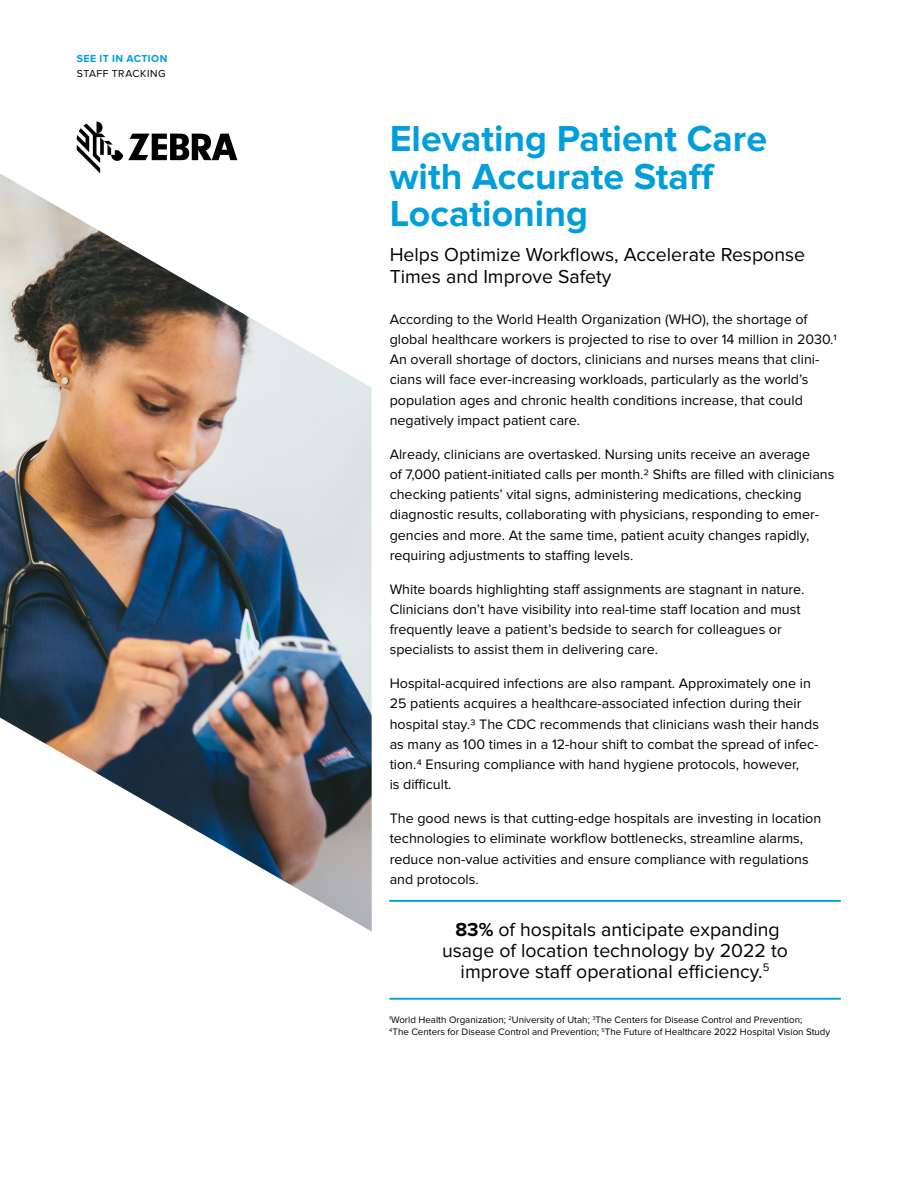
<style>
.page{position:relative;width:918px;height:1188px;background:#fff}
.page>*{position:absolute;margin:0;border:0;box-sizing:border-box;transform-origin:0 0}
.t1{font:700 37.5px/37.5px "Proxima Nova";color:#009fdb}
.t2{font:19.5px/21px "Proxima Nova";color:#000}
.t3{font:14.25px/20.2px "Proxima Nova";color:#000}
.t4{font:700 10.5px "Proxima Nova";letter-spacing:.045em;color:#009fdb}
.t5{font:10.5px "Proxima Nova";letter-spacing:.05em;color:#000}
.t6{font:9.75px/12px "Proxima Nova";color:#000}
.s1{font-weight:700}
</style>
<div class="page">
<hr style="left:389px;top:900px;width:452px;height:2px;background:#009fdb">
<hr style="left:389px;top:998px;width:452px;height:2px;background:#009fdb">
<img style="left:0;top:173px;width:372px;height:759px">
<svg style="left:77px;top:122px;width:160px;height:51px"></svg>
<p class="t4" style="left:77px;top:53px;width:92px">SEE IT IN ACTION</p>
<p class="t5" style="left:77px;top:67px;width:90px">STAFF TRACKING</p>
<h1 class="t1" style="left:390px;top:121px;width:379px">Elevating Patient Care with Accurate Staff<br>Locationing</h1>
<h2 class="t2" style="left:390px;top:244px;width:417px;line-height:21.8px">Helps Optimize Workflows, Accelerate Response<br>Times and Improve Safety</h2>
<p class="t3" style="left:390px;top:309px;width:449px">According to the World Health Organization (WHO), the shortage of global healthcare workers is projected to rise to over 14 million in 2030.1<br>An overall shortage of doctors, clinicians and nurses means that clini&shy;cians will face ever-increasing workloads, particularly as the world’s population ages and chronic health conditions increase, that could negatively impact patient care.</p>
<p class="t3" style="left:390px;top:444px;width:446px">Already, clinicians are overtasked. Nursing units receive an average<br>of 7,000 patient-initiated calls per month.2 Shifts are filled with clinicians checking patients’ vital signs, administering medications, checking diagnostic results, collaborating with physicians, responding to emer&shy;gencies and more. At the same time, patient acuity changes rapidly, requiring adjustments to staffing levels.</p>
<p class="t3" style="left:390px;top:579px;width:416px">White boards highlighting staff assignments are stagnant in nature.<br>Clinicians don’t have visibility into real-time staff location and must frequently leave a patient’s bedside to search for colleagues or specialists to assist them in delivering care.</p>
<p class="t3" style="left:390px;top:673px;width:431px">Hospital-acquired infections are also rampant. Approximately one in 25 patients acquires a healthcare-associated infection during their hospital stay.3 The CDC recommends that clinicians wash their hands as many as 100 times in a 12-hour shift to combat the spread of infec&shy;tion.4 Ensuring compliance with hand hygiene protocols, however,<br>is difficult.</p>
<p class="t3" style="left:390px;top:808px;width:433px">The good news is that cutting-edge hospitals are investing in location technologies to eliminate workflow bottlenecks, streamline alarms, reduce non-value activities and ensure compliance with regulations and protocols.</p>
<h2 class="t2" style="left:442px;top:919px;width:347px;text-align:center"><span class="s1">83%</span> of hospitals anticipate expanding usage of location technology by 2022 to improve staff operational efficiency.<sup>5</sup></h2>
<p class="t6" style="left:389px;top:1014px;width:443px"><sup>1</sup>World Health Organization; <sup>2</sup>University of Utah; <sup>3</sup>The Centers for Disease Control and Prevention;<br><sup>4</sup>The Centers for Disease Control and Prevention; <sup>5</sup>The Future of Healthcare 2022 Hospital Vision Study</p>
</div>
